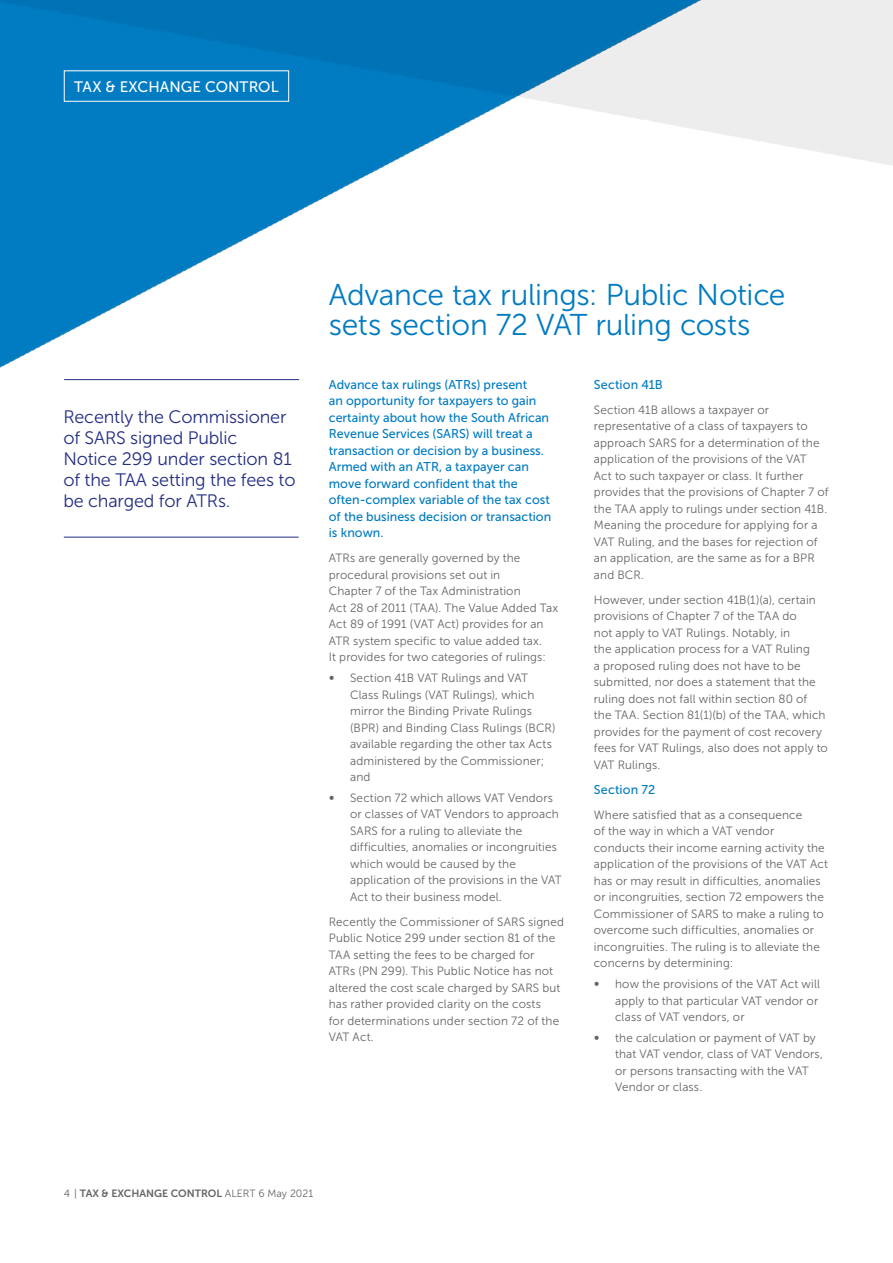
<style>
.page{position:relative;width:893px;height:1263px;background:#fff}
.page>*{position:absolute;margin:0;border:0;box-sizing:border-box;transform-origin:0 0}
.t1{font:30px/30px "Museo Sans 300";letter-spacing:-.01em;color:#007bc2}
.t2{font:18px/21px "Museo Sans 300";letter-spacing:-.01em;color:#232e83}
.t3{font:15.15px "Museo Sans 500";letter-spacing:.005em;color:#fff}
.t4{font:12.75px/16.5px "Museo Sans 500";color:#007bc2}
.t5{font:12.75px "Museo Sans 500";letter-spacing:.01em;color:#047bc1}
.t6{font:12px/16.5px "Museo Sans 300";letter-spacing:.01em;color:#636466}
.t7{font:10.5px "Museo Sans 700";color:#636466}
.s1{font-family:"Museo Sans 300"}
</style>
<div class="page">
<img style="left:0;top:0;width:893px;height:381px">
<hr style="left:64px;top:379px;width:235px;height:1px;background:#232e83">
<hr style="left:64px;top:537px;width:235px;height:1px;background:#232e83">
<div style="left:64px;top:70px;width:225px;height:32px;border:1px solid #fff"></div>
<p class="t3" style="left:74px;top:78px;width:206px">TAX &amp; EXCHANGE CONTROL</p>
<h2 class="t2" style="left:63px;top:407px;width:234px">Recently the Commissioner of SARS signed Public<br>Notice 299 under section 81 of the TAA setting the fees to be charged for ATRs.</h2>
<h1 class="t1" style="left:329px;top:280px;width:458px">Advance tax rulings: Public Notice sets section 72 VAT ruling costs</h1>
<p class="t4" style="left:329px;top:376px;width:224px">Advance tax rulings (ATRs) present<br>an opportunity for taxpayers to gain certainty about how the South African Revenue Services (SARS) will treat a transaction or decision by a business.<br>Armed with an ATR, a taxpayer can move forward confident that the often-complex variable of the tax cost of the business decision or transaction is known.</p>
<p class="t6" style="left:329px;top:550px;width:231px">ATRs are generally governed by the procedural provisions set out in<br>Chapter 7 of the Tax Administration<br>Act 28 of 2011 (TAA). The Value Added Tax Act 89 of 1991 (VAT Act) provides for an ATR system specific to value added tax.<br>It provides for two categories of rulings:</p>
<p class="t6" style="left:329px;top:670px;width:7px">∞</p>
<p class="t6" style="left:350px;top:670px;width:207px">Section 41B VAT Rulings and VAT<br>Class Rulings (VAT Rulings), which mirror the Binding Private Rulings (BPR) and Binding Class Rulings (BCR) available regarding the other tax Acts administered by the Commissioner; and</p>
<p class="t6" style="left:329px;top:789px;width:7px">∞</p>
<p class="t6" style="left:350px;top:789px;width:213px">Section 72 which allows VAT Vendors or classes of VAT Vendors to approach SARS for a ruling to alleviate the difficulties, anomalies or incongruities which would be caused by the application of the provisions in the VAT Act to their business model.</p>
<p class="t6" style="left:329px;top:913px;width:237px">Recently the Commissioner of SARS signed Public Notice 299 under section 81 of the TAA setting the fees to be charged for<br>ATRs (PN 299). This Public Notice has not altered the cost scale charged by SARS but has rather provided clarity on the costs<br>for determinations under section 72 of the VAT Act.</p>
<p class="t5" style="left:594px;top:377px;width:70px">Section 41B</p>
<p class="t6" style="left:594px;top:401px;width:236px">Section 41B allows a taxpayer or representative of a class of taxpayers to approach SARS for a determination of the application of the provisions of the VAT<br>Act to such taxpayer or class. It further provides that the provisions of Chapter 7 of the TAA apply to rulings under section 41B.<br>Meaning the procedure for applying for a VAT Ruling, and the bases for rejection of an application, are the same as for a BPR and BCR.</p>
<p class="t6" style="left:594px;top:591px;width:235px">However, under section 41B(1)(a), certain provisions of Chapter 7 of the TAA do<br>not apply to VAT Rulings. Notably, in<br>the application process for a VAT Ruling<br>a proposed ruling does not have to be submitted, nor does a statement that the ruling does not fall within section 80 of the TAA. Section 81(1)(b) of the TAA, which provides for the payment of cost recovery fees for VAT Rulings, also does not apply to VAT Rulings.</p>
<p class="t5" style="left:594px;top:782px;width:63px">Section 72</p>
<p class="t6" style="left:594px;top:806px;width:236px">Where satisfied that as a consequence<br>of the way in which a VAT vendor conducts their income earning activity the application of the provisions of the VAT Act has or may result in difficulties, anomalies or incongruities, section 72 empowers the Commissioner of SARS to make a ruling to overcome such difficulties, anomalies or incongruities. The ruling is to alleviate the concerns by determining:</p>
<p class="t6" style="left:594px;top:976px;width:7px">∞</p>
<p class="t6" style="left:615px;top:976px;width:206px">how the provisions of the VAT Act will apply to that particular VAT vendor or class of VAT vendors, or</p>
<p class="t6" style="left:594px;top:1029px;width:7px">∞</p>
<p class="t6" style="left:615px;top:1029px;width:209px">the calculation or payment of VAT by that VAT vendor, class of VAT Vendors, or persons transacting with the VAT<br>Vendor or class.</p>
<p class="t7" style="left:64px;top:1187px;width:251px"><span class="s1">4 |</span> TAX &amp; EXCHANGE CONTROL <span class="s1">ALERT 6 May 2021</span></p>
</div>
